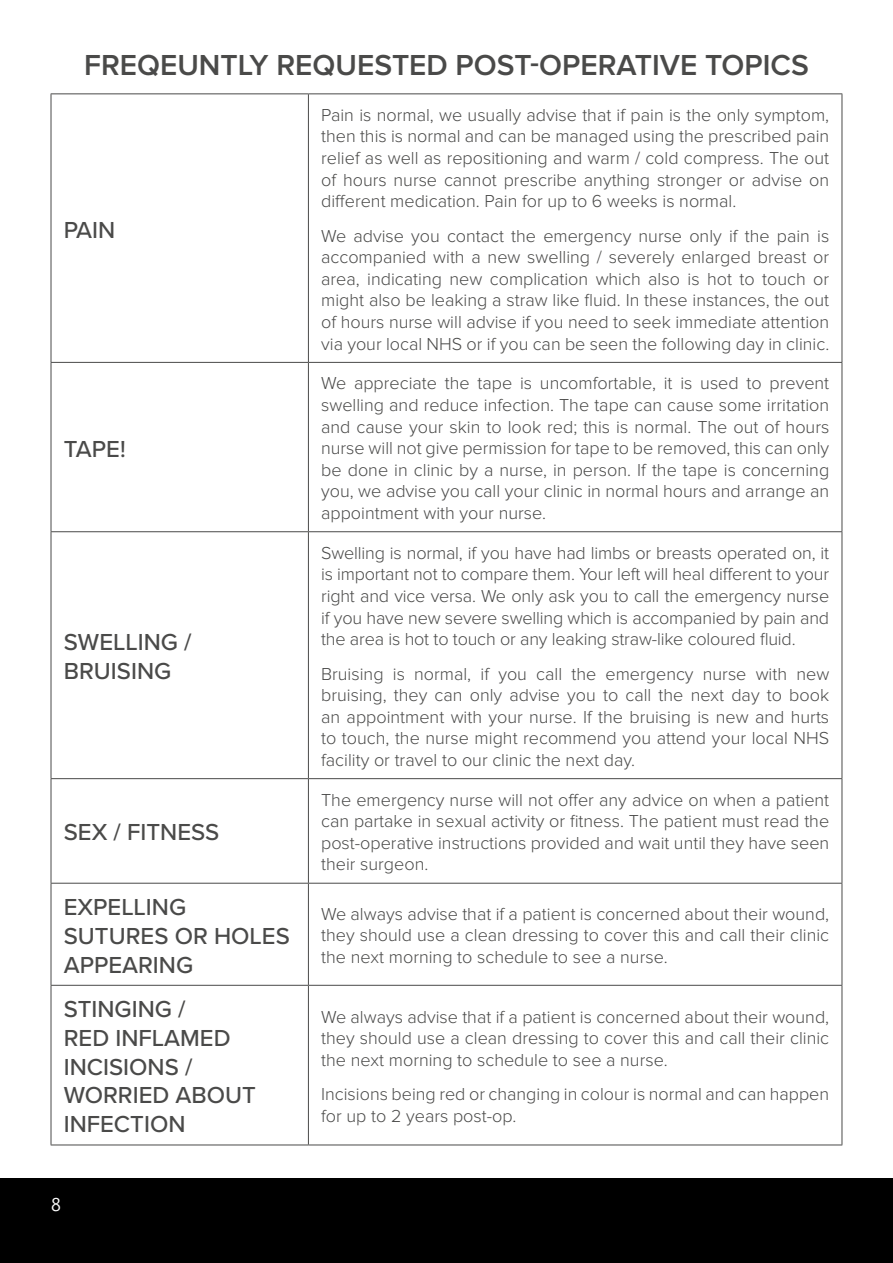
<style>
.page{position:relative;width:893px;height:1263px;background:#fff}
.page>*{position:absolute;margin:0;border:0;box-sizing:border-box;transform-origin:0 0}
.t1{font:600 30px "Proxima Nova";color:#4a4a49}
.t2{font:500 24px/28.8px "Proxima Nova";color:#4a4a49}
.t3{font:300 18px/21.6px "Proxima Nova";color:#4a4a49;text-align:justify}
.t4{font:18px "Malgun Gothic";color:#fff}
</style>
<div class="page">
<div style="left:0;top:1178px;width:893px;height:85px;background:#000"></div>
<hr style="left:51px;top:93px;width:257px;height:1px;background:#4a4a49">
<hr style="left:51px;top:94px;width:1px;height:268px;background:#4a4a49">
<hr style="left:308px;top:93px;width:534px;height:1px;background:#4a4a49">
<hr style="left:308px;top:94px;width:1px;height:268px;background:#4a4a49">
<hr style="left:842px;top:94px;width:1px;height:268px;background:#4a4a49">
<hr style="left:51px;top:362px;width:257px;height:1px;background:#4a4a49">
<hr style="left:51px;top:363px;width:1px;height:168px;background:#4a4a49">
<hr style="left:308px;top:362px;width:534px;height:1px;background:#4a4a49">
<hr style="left:308px;top:363px;width:1px;height:168px;background:#4a4a49">
<hr style="left:842px;top:363px;width:1px;height:168px;background:#4a4a49">
<hr style="left:51px;top:531px;width:257px;height:1px;background:#4a4a49">
<hr style="left:51px;top:532px;width:1px;height:246px;background:#4a4a49">
<hr style="left:308px;top:531px;width:534px;height:1px;background:#4a4a49">
<hr style="left:308px;top:532px;width:1px;height:246px;background:#4a4a49">
<hr style="left:842px;top:532px;width:1px;height:246px;background:#4a4a49">
<hr style="left:51px;top:778px;width:257px;height:1px;background:#4a4a49">
<hr style="left:51px;top:779px;width:1px;height:104px;background:#4a4a49">
<hr style="left:308px;top:778px;width:534px;height:1px;background:#4a4a49">
<hr style="left:308px;top:779px;width:1px;height:104px;background:#4a4a49">
<hr style="left:842px;top:779px;width:1px;height:104px;background:#4a4a49">
<hr style="left:51px;top:883px;width:257px;height:1px;background:#4a4a49">
<hr style="left:51px;top:883px;width:1px;height:102px;background:#4a4a49">
<hr style="left:308px;top:883px;width:534px;height:1px;background:#4a4a49">
<hr style="left:308px;top:883px;width:1px;height:102px;background:#4a4a49">
<hr style="left:842px;top:883px;width:1px;height:102px;background:#4a4a49">
<hr style="left:51px;top:985px;width:257px;height:1px;background:#4a4a49">
<hr style="left:51px;top:986px;width:1px;height:158px;background:#4a4a49">
<hr style="left:308px;top:985px;width:534px;height:1px;background:#4a4a49">
<hr style="left:308px;top:986px;width:1px;height:158px;background:#4a4a49">
<hr style="left:842px;top:986px;width:1px;height:158px;background:#4a4a49">
<hr style="left:51px;top:1144px;width:257px;height:1px;background:#4a4a49">
<hr style="left:308px;top:1144px;width:534px;height:1px;background:#4a4a49">
<h1 class="t1" style="left:84px;top:47px;width:726px">FREQEUNTLY REQUESTED POST-OPERATIVE TOPICS</h1>
<h2 class="t2" style="left:64px;top:214px;width:53px">PAIN</h2>
<h2 class="t2" style="left:64px;top:433px;width:63px">TAPE!</h2>
<h2 class="t2" style="left:64px;top:627px;width:129px">SWELLING /<br>BRUISING</h2>
<h2 class="t2" style="left:64px;top:817px;width:157px">SEX / FITNESS</h2>
<p class="t3" style="left:321px;top:104px;width:510px">Pain is normal, we usually advise that if pain is the only symptom, then this is normal and can be managed using the prescribed pain relief as well as repositioning and warm / cold compress. The out of hours nurse cannot prescribe anything stronger or advise on different medication. Pain for up to 6 weeks is normal.</p>
<p class="t3" style="left:321px;top:225px;width:510px">We advise you contact the emergency nurse only if the pain is accompanied with a new swelling / severely enlarged breast or area, indicating new complication which also is hot to touch or might also be leaking a straw like fluid. In these instances, the out of hours nurse will advise if you need to seek immediate attention via your local NHS or if you can be seen the following day in clinic.</p>
<p class="t3" style="left:321px;top:373px;width:510px">We appreciate the tape is uncomfortable, it is used to prevent swelling and reduce infection. The tape can cause some irritation and cause your skin to look red; this is normal. The out of hours nurse will not give permission for tape to be removed, this can only be done in clinic by a nurse, in person. If the tape is concerning you, we advise you call your clinic in normal hours and arrange an appointment with your nurse.</p>
<p class="t3" style="left:321px;top:542px;width:510px">Swelling is normal, if you have had limbs or breasts operated on, it is important not to compare them. Your left will heal different to your right and vice versa. We only ask you to call the emergency nurse if you have new severe swelling which is accompanied by pain and the area is hot to touch or any leaking straw-like coloured fluid.</p>
<p class="t3" style="left:321px;top:663px;width:510px">Bruising is normal, if you call the emergency nurse with new bruising, they can only advise you to call the next day to book an appointment with your nurse. If the bruising is new and hurts to touch, the nurse might recommend you attend your local NHS facility or travel to our clinic the next day.</p>
<p class="t3" style="left:321px;top:789px;width:510px">The emergency nurse will not offer any advice on when a patient can partake in sexual activity or fitness. The patient must read the post-operative instructions provided and wait until they have seen their surgeon.</p>
<h2 class="t2" style="left:64px;top:892px;width:228px">EXPELLING<br>SUTURES OR HOLES<br>APPEARING</h2>
<p class="t3" style="left:321px;top:903px;width:510px">We always advise that if a patient is concerned about their wound, they should use a clean dressing to cover this and call their clinic the next morning to schedule to see a nurse.</p>
<h2 class="t2" style="left:64px;top:994px;width:194px">STINGING /<br>RED INFLAMED<br>INCISIONS /<br>WORRIED ABOUT<br>INFECTION</h2>
<p class="t3" style="left:321px;top:1006px;width:510px">We always advise that if a patient is concerned about their wound, they should use a clean dressing to cover this and call their clinic the next morning to schedule to see a nurse.</p>
<p class="t3" style="left:321px;top:1084px;width:510px">Incisions being red or changing in colour is normal and can happen for up to 2 years post-op.</p>
<p class="t4" style="left:51px;top:1194px;width:11px">8</p>
</div>
